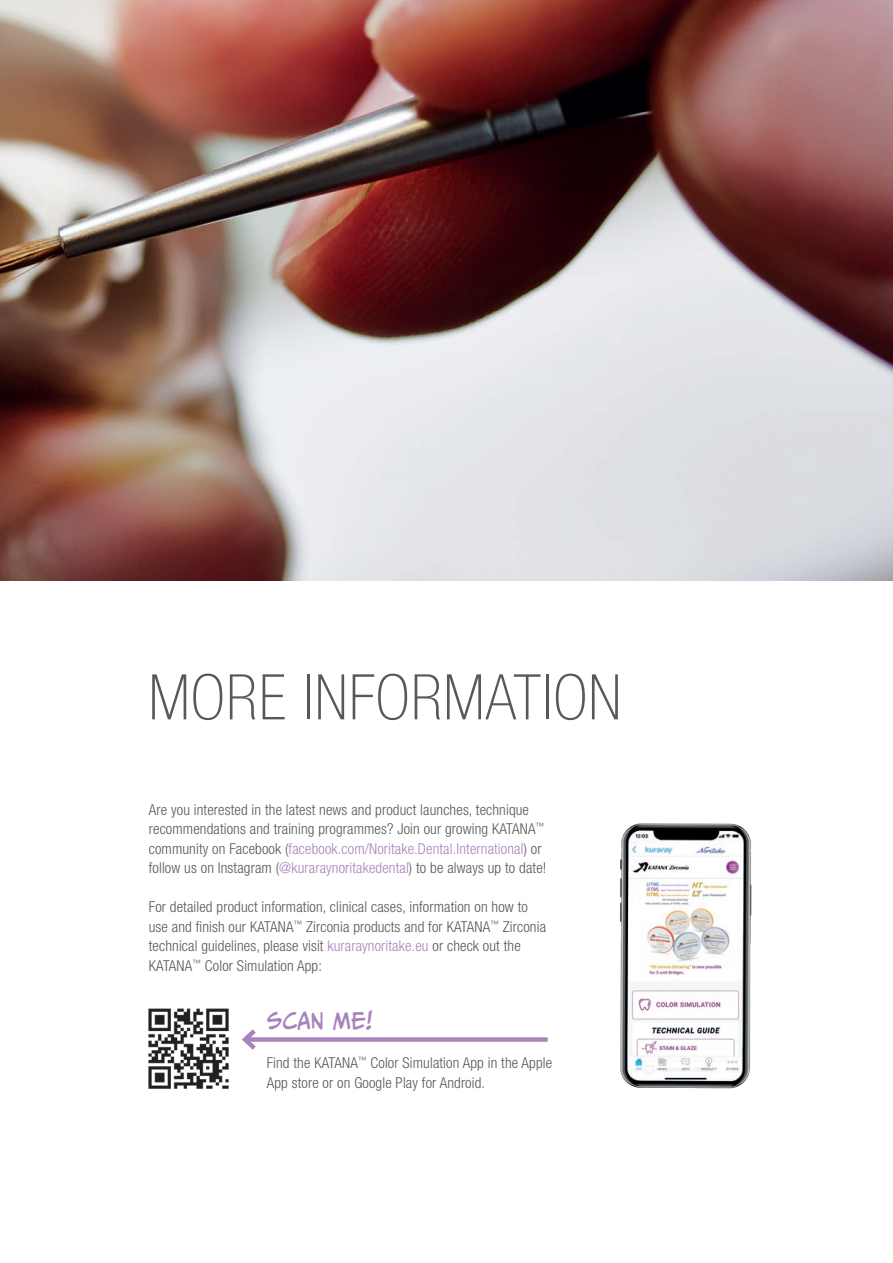
<style>
.page{position:relative;width:893px;height:1263px;background:#fff}
.page>*{position:absolute;margin:0;border:0;box-sizing:border-box;transform-origin:0 0}
.t1{font:100 condensed 63px "Helvetica Neue LT Std";letter-spacing:.02em;color:#57585a}
.t2{font:21px "CC Meanwhile";letter-spacing:.01em;color:#a984bc}
.t3{font:300 condensed 15px/19.5px "Helvetica Neue LT Std";letter-spacing:.01em;color:#57585a}
.s1{color:#a984bc}
</style>
<div class="page">
<img style="left:619px;top:823px;width:133px;height:266px">
<img style="left:148px;top:1008px;width:81px;height:81px">
<div style="left:245px;top:1037px;width:303px;height:5px;background:#a984bc"></div>
<svg style="left:242px;top:1029px;width:19px;height:21px"></svg>
<img style="left:0;top:0;width:893px;height:580px">
<h1 class="t1" style="left:149px;top:662px;width:474px">MORE INFORMATION</h1>
<p class="t3" style="left:149px;top:799px;width:399px">Are you interested in the latest news and product launches, technique recommendations and training programmes? Join our growing KATANA<sup>™ </sup>community on Facebook (<span class="s1">facebook.com/Noritake.Dental.International</span>) or follow us on Instagram (<span class="s1">@kuraraynoritakedental</span>) to be always up to date!</p>
<p class="t3" style="left:149px;top:897px;width:399px">For detailed product information, clinical cases, information on how to use and finish our KATANA<sup>™</sup> Zirconia products and for KATANA<sup>™</sup> Zirconia technical guidelines, please visit <span class="s1">kuraraynoritake.eu</span> or check out the KATANA<sup>™</sup> Color Simulation App:</p>
<h2 class="t2" style="left:267px;top:1008px;width:107px">SCAN ME!</h2>
<p class="t3" style="left:267px;top:1053px;width:287px">Find the KATANA<sup>™</sup> Color Simulation App in the Apple<br>App store or on Google Play for Android.</p>
</div>
